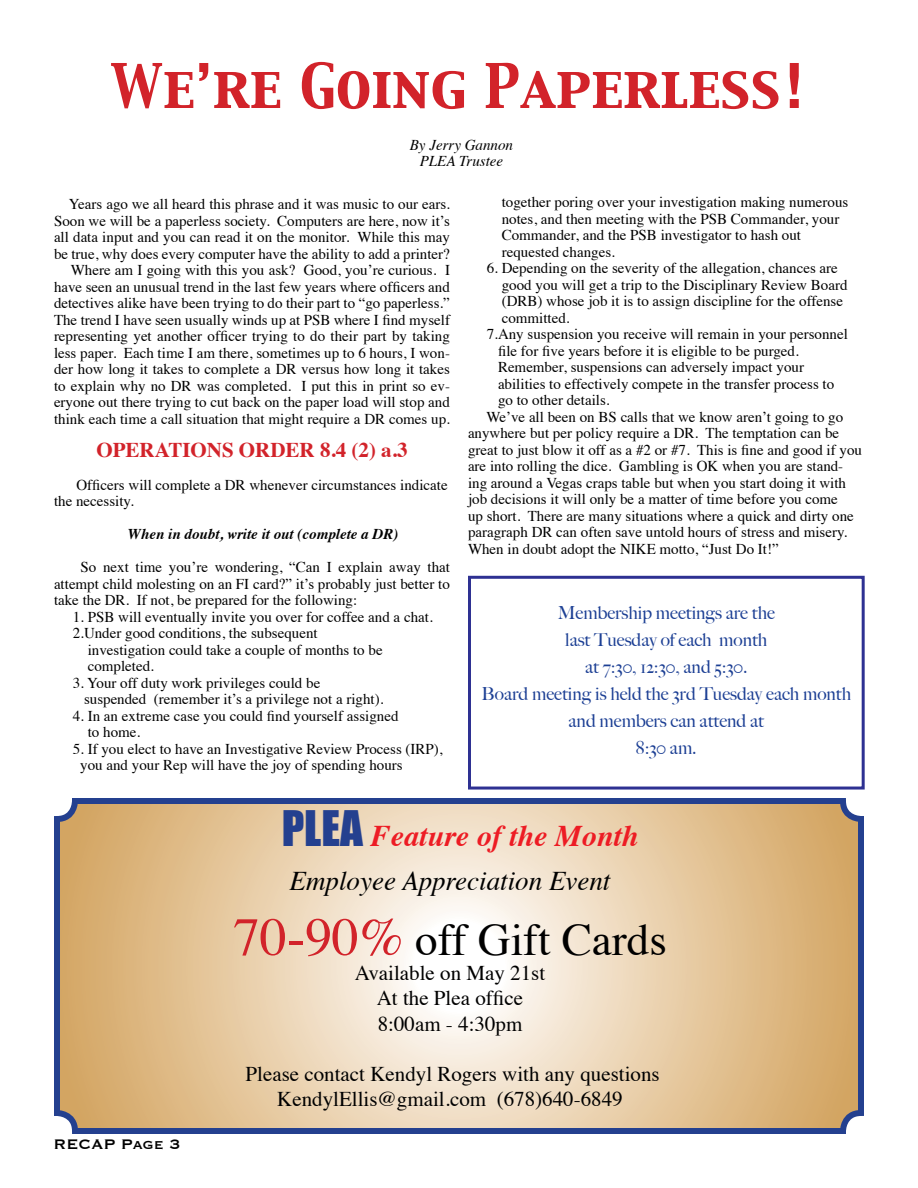
<style>
.page{position:relative;width:918px;height:1188px;background:#fff}
.page>*{position:absolute;margin:0;border:0;box-sizing:border-box;transform-origin:0 0}
.t1{font:54px "Capitals";color:#d2232a}
.t2{font:45px "Times";color:#000}
.t3{font:italic 700 30px "Times";color:#ed1c24}
.t4{font:italic 27px "Times";color:#000}
.t5{font:21px/25.2px "Times";color:#000;text-align:center}
.t6{font:700 21px "Times";color:#d2232a}
.t7{font:500 18px/27px "Big Caslon";color:#1c3f94;text-align:center}
.t8{font:18px "Copperplate";color:#000}
.t9{font:15px/16.5px "Times";color:#000}
.t10{font:italic 700 15px "Times";color:#000}
.t11{font:italic 15px/16.5px "Times";color:#000;text-align:center}
.s1{font-family:"Impact";font-weight:400;font-style:normal;font-size:45px;color:#24408f}
.s2{font-size:54px;color:#d2232a}
</style>
<div class="page">
<div style="left:468px;top:576px;width:397px;height:214px;border:3px solid #2e3192"></div>
<svg style="left:57px;top:801px;width:804px;height:330px;background:#e7cda8"></svg>
<div style="left:54px;top:798px;width:810px;height:336px;border:6px solid #24408f;border-radius:18px"></div>
<h1 class="t1" style="left:110px;top:50px;width:699px">We’re Going Paperless!</h1>
<p class="t11" style="left:410px;top:135px;width:105px">By Jerry Gannon<br>PLEA Trustee</p>
<p class="t9" style="left:54px;top:195px;width:398px;text-align:right">Years ago we all heard this phrase and it was music to our ears.<br>Soon we will be a paperless society. Computers are here, now it’s all data input and you can read it on the monitor. While this may be true, why does every computer have the ability to add a printer?<br>Where am I going with this you ask? Good, you’re curious. I have seen an unusual trend in the last few years where officers and detectives alike have been trying to do their part to “go paperless.” The trend I have seen usually winds up at PSB where I find myself representing yet another officer trying to do their part by taking less paper. Each time I am there, sometimes up to 6 hours, I won&shy;der how long it takes to complete a DR versus how long it takes to explain why no DR was completed. I put this in print so ev&shy;eryone out there trying to cut back on the paper load will stop and think each time a call situation that might require a DR comes up.</p>
<h3 class="t6" style="left:96px;top:430px;width:313px">OPERATIONS ORDER 8.4 (2) a.3</h3>
<p class="t9" style="left:54px;top:475px;width:395px;text-indent:22px">Officers will complete a DR whenever circumstances indicate the necessity.</p>
<p class="t10" style="left:128px;top:520px;width:272px">When in doubt, write it out (complete a DR)</p>
<p class="t9" style="left:54px;top:558px;width:398px;text-align:justify;text-indent:27px">So next time you’re wondering, “Can I explain away that attempt child molesting on an FI card?” it’s probably just better to take the DR. If not, be prepared for the following:</p>
<p class="t9" style="left:73px;top:607px;width:362px">1. PSB will eventually invite you over for coffee and a chat.</p>
<p class="t9" style="left:73px;top:624px;width:246px">2.Under good conditions, the subsequent</p>
<p class="t9" style="left:88px;top:640px;width:296px">investigation could take a couple of months to be</p>
<p class="t9" style="left:88px;top:657px;width:68px">completed.</p>
<p class="t9" style="left:84px;top:673px;width:301px;text-indent:-11px">3. Your off duty work privileges could be suspended (remember it’s a privilege not a right).</p>
<p class="t9" style="left:88px;top:706px;width:312px;text-indent:-15px">4. In an extreme case you could find yourself assigned to home.</p>
<p class="t9" style="left:80px;top:739px;width:364px;text-indent:-8px">5. If you elect to have an Investigative Review Process (IRP), you and your Rep will have the joy of spending hours</p>
<p class="t9" style="left:502px;top:192px;width:348px">together poring over your investigation making numerous notes, and then meeting with the PSB Commander, your Commander, and the PSB investigator to hash out requested changes.</p>
<p class="t9" style="left:487px;top:258px;width:353px">6. Depending on the severity of the allegation, chances are</p>
<p class="t9" style="left:502px;top:275px;width:347px">good you will get a trip to the Disciplinary Review Board</p>
<p class="t9" style="left:502px;top:291px;width:343px">(DRB) whose job it is to assign discipline for the offense</p>
<p class="t9" style="left:502px;top:308px;width:69px">committed.</p>
<p class="t9" style="left:487px;top:324px;width:363px">7.Any suspension you receive will remain in your personnel</p>
<p class="t9" style="left:498px;top:341px;width:302px">file for five years before it is eligible to be purged.</p>
<p class="t9" style="left:498px;top:357px;width:308px">Remember, suspensions can adversely impact your</p>
<p class="t9" style="left:498px;top:374px;width:338px">abilities to effectively compete in the transfer process to</p>
<p class="t9" style="left:498px;top:390px;width:113px">go to other details.</p>
<p class="t9" style="left:486px;top:407px;width:358px">We’ve all been on BS calls that we know aren’t going to go</p>
<p class="t9" style="left:468px;top:423px;width:373px">anywhere but per policy require a DR. The temptation can be</p>
<p class="t9" style="left:468px;top:440px;width:396px">great to just blow it off as a #2 or #7. This is fine and good if you</p>
<p class="t9" style="left:468px;top:456px;width:377px">are into rolling the dice. Gambling is OK when you are stand-</p>
<p class="t9" style="left:468px;top:473px;width:380px">ing around a Vegas craps table but when you start doing it with</p>
<p class="t9" style="left:468px;top:489px;width:371px">job decisions it will only be a matter of time before you come</p>
<p class="t9" style="left:468px;top:506px;width:387px">up short. There are many situations where a quick and dirty one</p>
<p class="t9" style="left:468px;top:522px;width:381px">paragraph DR can often save untold hours of stress and misery.</p>
<p class="t9" style="left:468px;top:539px;width:312px">When in doubt adopt the NIKE motto, “Just Do It!”</p>
<p class="t7" style="left:481px;top:599px;width:371px">Membership meetings are the<br>last Tuesday of each month<br>at 7:30, 12:30, and 5:30.<br>Board meeting is held the 3rd Tuesday each month and members can attend at<br>8:30 am.</p>
<h3 class="t3" style="left:282px;top:808px;width:358px"><span class="s1">PLEA</span> Feature of the Month</h3>
<p class="t8" style="left:53px;top:1133px;width:129px">RECAP Page 3</p>
<h3 class="t4" style="left:290px;top:858px;width:322px">Employee Appreciation Event</h3>
<h2 class="t2" style="left:233px;top:898px;width:435px"><span class="s2">70-90%</span> off Gift Cards</h2>
<h3 class="t5" style="left:355px;top:959px;width:192px">Available on May 21st<br>At the Plea office<br>8:00am - 4:30pm</h3>
<h3 class="t5" style="left:246px;top:1060px;width:416px">Please contact Kendyl Rogers with any questions<br>KendylEllis@gmail.com (678)640-6849</h3>
</div>
